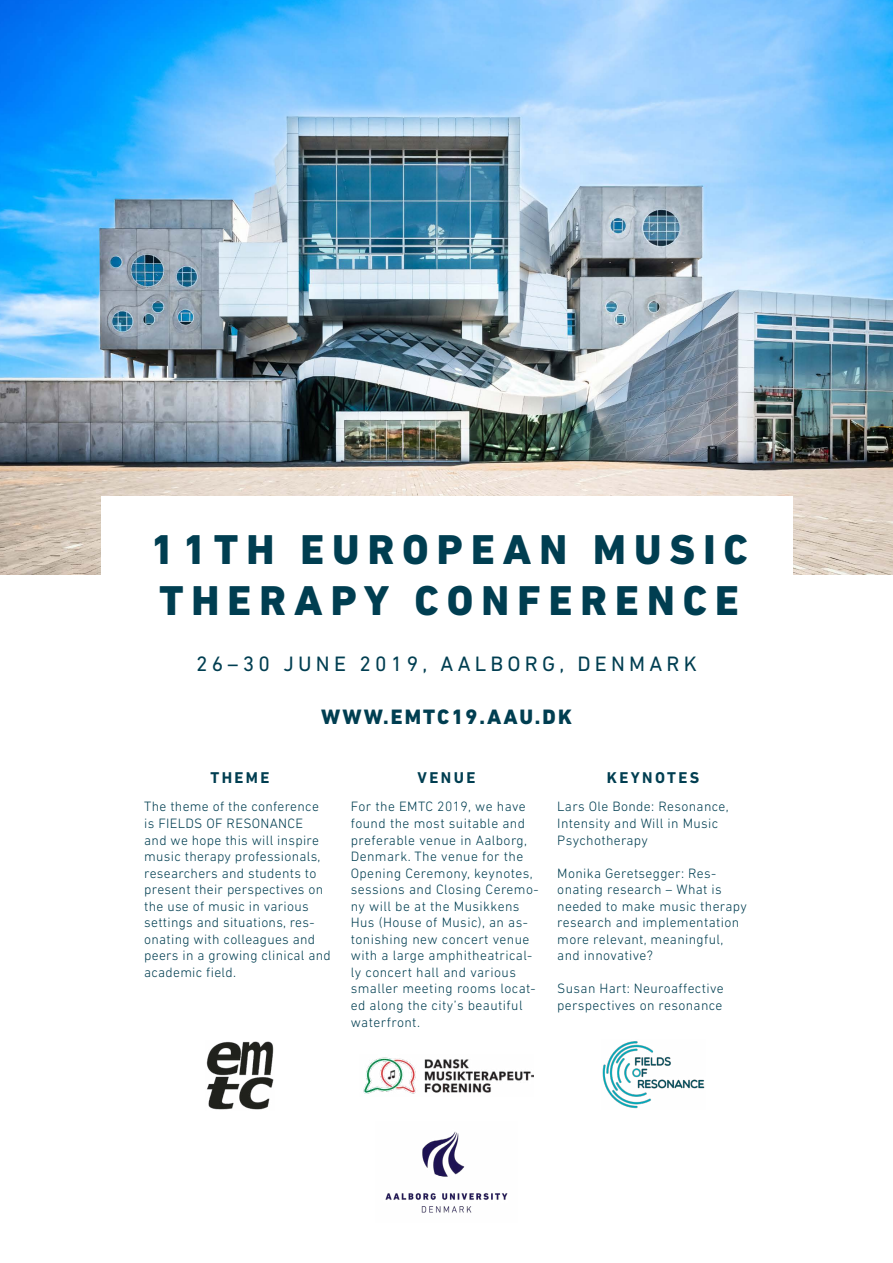
<style>
.page{position:relative;width:893px;height:1263px;background:#fff}
.page>*{position:absolute;margin:0;border:0;box-sizing:border-box;transform-origin:0 0}
.t1{font:800 42.45px/50.8px "DIN Next LT Pro";letter-spacing:.19em;color:#003e51}
.t2{font:21.15px "DIN Next LT Pro";letter-spacing:.2em;color:#003e51}
.t3{font:800 21.15px "DIN Next LT Pro";letter-spacing:.1em;color:#003e51}
.t4{font:700 15.9px "DIN Next LT Pro";letter-spacing:.15em;color:#003e51}
.t5{font:300 13.8px/16.5px "DIN Next LT Pro";letter-spacing:.025em;color:#003e51}
</style>
<div class="page">
<img style="left:0;top:0;width:893px;height:575px">
<div style="left:101px;top:497px;width:691px;height:141px;background:#fff"></div>
<img style="left:385px;top:1131px;width:123px;height:82px">
<img style="left:206px;top:1041px;width:68px;height:69px">
<img style="left:363px;top:1057px;width:171px;height:37px">
<img style="left:602px;top:1041px;width:103px;height:68px">
<h1 class="t1" style="left:150px;top:524px;width:599px">11TH EUROPEAN MUSIC<br>THERAPY CONFERENCE</h1>
<h2 class="t2" style="left:196px;top:651px;width:502px">26–30 JUNE 2019, AALBORG, DENMARK</h2>
<h2 class="t3" style="left:321px;top:705px;width:252px">WWW.EMTC19.AAU.DK</h2>
<p class="t4" style="left:210px;top:768px;width:60px">THEME</p>
<p class="t5" style="left:144px;top:798px;width:188px">The theme of the conference is FIELDS OF RESONANCE<br>and we hope this will inspire music therapy professionals, researchers and students to present their perspectives on the use of music in various settings and situations, res&shy;onating with colleagues and peers in a growing clinical and academic field.</p>
<p class="t4" style="left:418px;top:768px;width:59px">VENUE</p>
<p class="t5" style="left:351px;top:798px;width:189px">For the EMTC 2019, we have found the most suitable and preferable venue in Aalborg,<br>Denmark. The venue for the<br>Opening Ceremony, keynotes, sessions and Closing Ceremo&shy;ny will be at the Musikkens<br>Hus (House of Music), an as&shy;tonishing new concert venue with a large amphitheatrical&shy;ly concert hall and various smaller meeting rooms locat&shy;ed along the city’s beautiful waterfront.</p>
<p class="t4" style="left:607px;top:768px;width:94px">KEYNOTES</p>
<p class="t5" style="left:557px;top:798px;width:173px">Lars Ole Bonde: Resonance,<br>Intensity and Will in Music<br>Psychotherapy</p>
<p class="t5" style="left:557px;top:864px;width:191px">Monika Geretsegger: Res&shy;onating research – What is needed to make music therapy research and implementation more relevant, meaningful, and innovative?</p>
<p class="t5" style="left:557px;top:980px;width:168px">Susan Hart: Neuroaffective perspectives on resonance</p>
</div>
